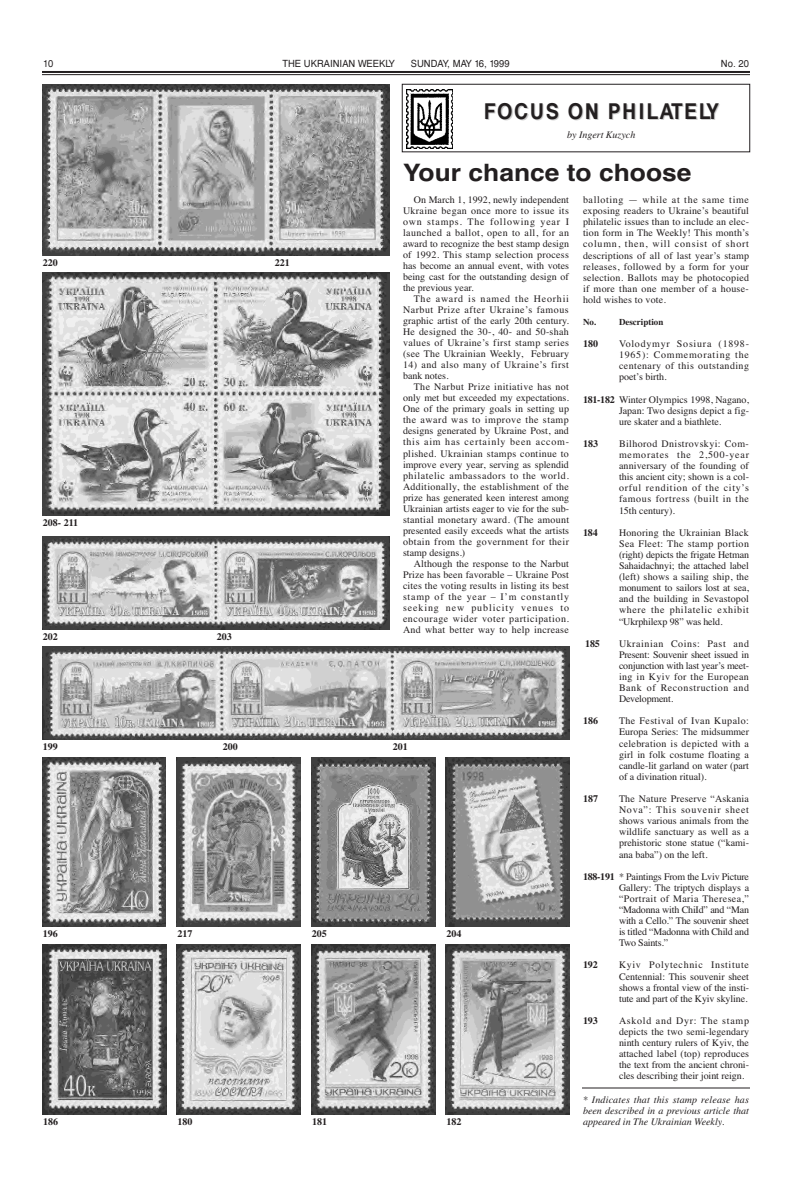
<style>
.page{position:relative;width:792px;height:1188px;background:#fff}
.page>*{position:absolute;margin:0;border:0;box-sizing:border-box;transform-origin:0 0}
.t1{font:700 24px "Helvetica";color:#231f20;scale:1.1 1}
.t2{font:700 22px "Svoboda FAF";letter-spacing:.08em;color:#231f20;scale:.9 1}
.t3{font:10px/11.1px "Times";color:#231f20;text-align:justify}
.t4{font:italic 10px/11px "Times";color:#231f20;text-align:justify}
.t5{font:700 10px "Times";color:#231f20}
.t6{font:10px "Svoboda FAF";color:#231f20;scale:.95 1}
.t7{font:10px/11px "Times";letter-spacing:.05em;color:#231f20}
.t8{font:700 9px "Times";color:#231f20}
.s1{color:#ccc}
.s2{font-weight:700}
</style>
<div class="page">
<hr style="left:42px;top:71px;width:708px;height:2px;background:#231f20">
<hr style="left:42px;top:74px;width:708px;height:1px;background:#231f20">
<img style="left:42px;top:84px;width:347px;height:172px">
<img style="left:42px;top:273px;width:348px;height:243px">
<img style="left:42px;top:647px;width:528px;height:92px">
<img style="left:42px;top:537px;width:348px;height:93px">
<img style="left:42px;top:757px;width:124px;height:170px">
<img style="left:176px;top:757px;width:124px;height:170px">
<img style="left:311px;top:757px;width:124px;height:170px">
<img style="left:445px;top:757px;width:124px;height:170px">
<img style="left:42px;top:944px;width:124px;height:170px">
<img style="left:176px;top:944px;width:124px;height:170px">
<img style="left:311px;top:944px;width:124px;height:170px">
<img style="left:446px;top:944px;width:123px;height:170px">
<img style="left:406px;top:89px;width:47px;height:60px">
<div style="left:402px;top:84px;width:348px;height:68px;border:1px solid #231f20"></div>
<hr style="left:582px;top:1088px;width:168px;height:1px;background:#231f20">
<p class="t6" style="left:43px;top:57px;width:13px">10</p>
<p class="t6" style="left:282px;top:57px;width:120px">THE UKRAINIAN WEEKLY</p>
<p class="t6" style="left:411px;top:57px;width:105px">SUNDAY, MAY 16, 1999</p>
<p class="t6" style="left:721px;top:57px;width:31px">No. 20</p>
<h2 class="t2" style="left:484px;top:98px;width:263px">FOC<span class="s1">US ON PHI</span>LATELY</h2>
<p class="t4" style="left:567px;top:129px;width:70px">by Ingert Kuzych</p>
<h1 class="t1" style="left:403px;top:159px;width:264px">Your chance to choose</h1>
<p class="t5" style="left:43px;top:257px;width:16px">220</p>
<p class="t5" style="left:275px;top:257px;width:16px">221</p>
<p class="t5" style="left:43px;top:517px;width:37px">208- 211</p>
<p class="t5" style="left:43px;top:630px;width:16px">202</p>
<p class="t5" style="left:217px;top:630px;width:16px">203</p>
<p class="t3" style="left:403px;top:194px;width:168px;text-indent:11px">On March 1, 1992, newly independent Ukraine began once more to issue its own stamps. The following year I launched a ballot, open to all, for an award to recognize the best stamp design of 1992. This stamp selection process has become an annual event, with votes being cast for the outstanding design of the previous year.</p>
<p class="t3" style="left:403px;top:293px;width:168px;text-indent:11px">The award is named the Heorhii Narbut Prize after Ukraine’s famous graphic artist of the early 20th century.<br>He designed the 30-, 40- and 50-shah values of Ukraine’s first stamp series (see The Ukrainian Weekly, February</p>
<p class="t7" style="left:403px;top:359px;width:168px">14) and also many of Ukraine’s first bank notes.</p>
<p class="t3" style="left:403px;top:381px;width:168px;text-indent:11px">The Narbut Prize initiative has not only met but exceeded my expectations.<br>One of the primary goals in setting up the award was to improve the stamp designs generated by Ukraine Post, and this aim has certainly been accom&shy;plished. Ukrainian stamps continue to improve every year, serving as splendid philatelic ambassadors to the world.<br>Additionally, the establishment of the prize has generated keen interest among Ukrainian artists eager to vie for the sub&shy;stantial monetary award. (The amount presented easily exceeds what the artists obtain from the government for their stamp designs.)</p>
<p class="t3" style="left:403px;top:558px;width:168px;text-indent:11px">Although the response to the Narbut Prize has been favorable – Ukraine Post cites the voting results in listing its best stamp of the year – I’m constantly seeking new publicity venues to encourage wider voter participation.<br>And what better way to help increase</p>
<p class="t5" style="left:43px;top:741px;width:16px">199</p>
<p class="t5" style="left:223px;top:741px;width:16px">200</p>
<p class="t5" style="left:393px;top:741px;width:16px">201</p>
<p class="t5" style="left:43px;top:928px;width:16px">196</p>
<p class="t5" style="left:177px;top:928px;width:16px">217</p>
<p class="t5" style="left:312px;top:928px;width:16px">205</p>
<p class="t5" style="left:447px;top:928px;width:16px">204</p>
<p class="t5" style="left:43px;top:1116px;width:16px">186</p>
<p class="t5" style="left:178px;top:1116px;width:16px">180</p>
<p class="t5" style="left:312px;top:1116px;width:16px">181</p>
<p class="t5" style="left:447px;top:1116px;width:16px">182</p>
<p class="t3" style="left:583px;top:194px;width:168px">balloting — while at the same time exposing readers to Ukraine’s beautiful philatelic issues than to include an elec&shy;tion form in The Weekly! This month’s column, then, will consist of short descriptions of all of last year’s stamp releases, followed by a form for your selection. Ballots may be photocopied if more than one member of a house&shy;hold wishes to vote.</p>
<p class="t8" style="left:583px;top:317px;width:15px">No.</p>
<p class="t8" style="left:619px;top:317px;width:46px">Description</p>
<p class="t5" style="left:583px;top:338px;width:16px">180</p>
<p class="t3" style="left:619px;top:338px;width:132px">Volodymyr Sosiura (1898- 1965): Commemorating the centenary of this outstanding poet’s birth.</p>
<p class="t3" style="left:619px;top:394px;width:132px;text-indent:-36px"><span class="s2">181-182</span> Winter Olympics 1998, Nagano, Japan: Two designs depict a fig&shy;ure skater and a biathlete.</p>
<p class="t5" style="left:583px;top:438px;width:16px">183</p>
<p class="t3" style="left:619px;top:438px;width:132px">Bilhorod Dnistrovskyi: Com&shy;memorates the 2,500-year anniversary of the founding of this ancient city; shown is a col&shy;orful rendition of the city’s famous fortress (built in the 15th century).</p>
<p class="t5" style="left:583px;top:526px;width:16px">184</p>
<p class="t3" style="left:619px;top:527px;width:132px">Honoring the Ukrainian Black Sea Fleet: The stamp portion (right) depicts the frigate Hetman Sahaidachnyi; the attached label (left) shows a sailing ship, the monument to sailors lost at sea, and the building in Sevastopol where the philatelic exhibit “Ukrphilexp 98” was held.</p>
<p class="t5" style="left:585px;top:637px;width:16px">185</p>
<p class="t3" style="left:619px;top:638px;width:132px">Ukrainian Coins: Past and Present: Souvenir sheet issued in conjunction with last year’s meet&shy;ing in Kyiv for the European Bank of Reconstruction and Development.</p>
<p class="t5" style="left:583px;top:715px;width:16px">186</p>
<p class="t3" style="left:619px;top:715px;width:132px">The Festival of Ivan Kupalo:<br>Europa Series: The midsummer celebration is depicted with a girl in folk costume floating a candle-lit garland on water (part of a divination ritual).</p>
<p class="t5" style="left:583px;top:793px;width:16px">187</p>
<p class="t3" style="left:619px;top:793px;width:132px">The Nature Preserve “Askania Nova”: This souvenir sheet shows various animals from the wildlife sanctuary as well as a prehistoric stone statue (“kami&shy;ana baba”) on the left.</p>
<p class="t3" style="left:619px;top:871px;width:132px;text-indent:-36px"><span class="s2">188-191</span> * Paintings From the Lviv Picture Gallery: The triptych displays a “Portrait of Maria Theresea,” “Madonna with ChiId” and “Man with a Cello.” The souvenir sheet is titled “Madonna with Child and Two Saints.”</p>
<p class="t5" style="left:583px;top:959px;width:16px">192</p>
<p class="t3" style="left:619px;top:959px;width:132px">Kyiv Polytechnic Institute Centennial: This souvenir sheet shows a frontal view of the insti&shy;tute and part of the Kyiv skyline.</p>
<p class="t5" style="left:583px;top:1015px;width:16px">193</p>
<p class="t3" style="left:619px;top:1015px;width:132px">Askold and Dyr: The stamp depicts the two semi-legendary ninth century rulers of Kyiv, the attached label (top) reproduces the text from the ancient chroni&shy;cles describing their joint reign.</p>
<p class="t4" style="left:583px;top:1094px;width:168px">* Indicates that this stamp release has been described in a previous article that appeared in The Ukrainian Weekly.</p>
</div>
